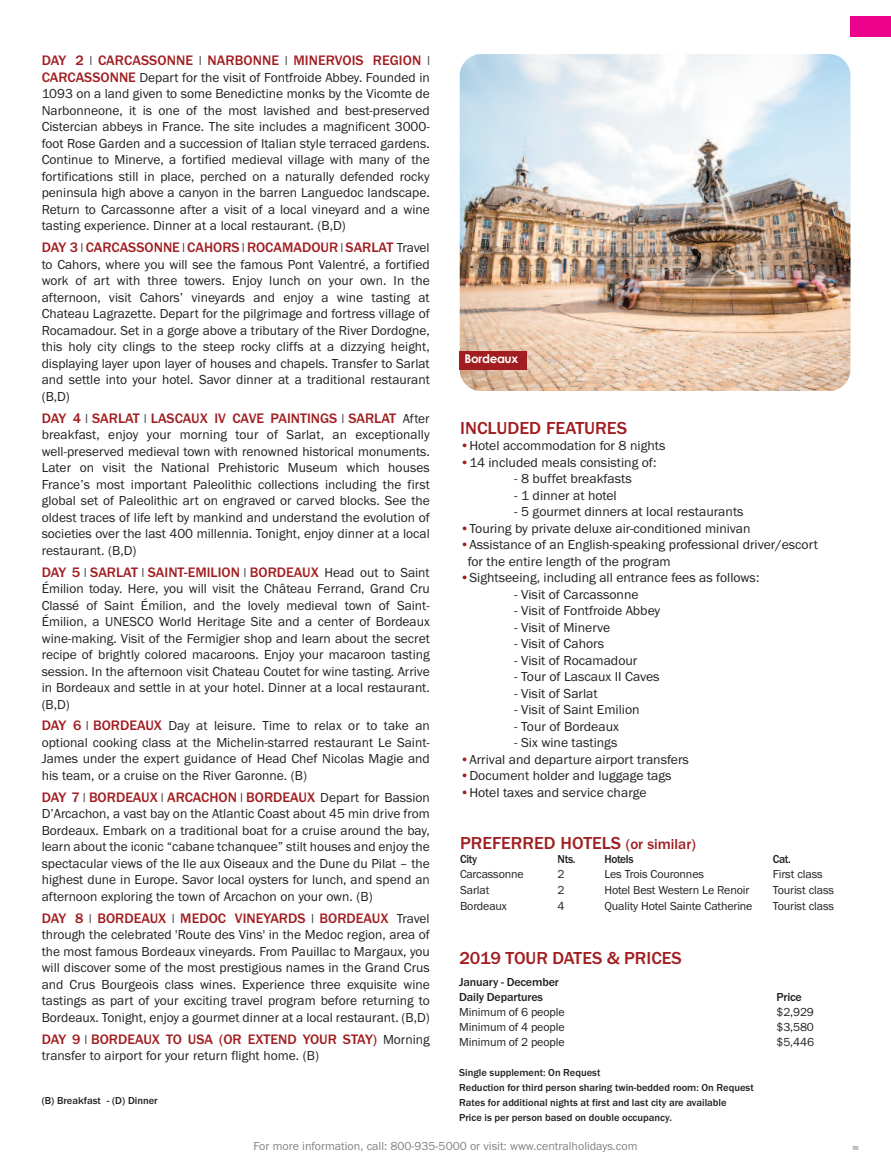
<style>
.page{position:relative;width:891px;height:1175px;background:#fff}
.page>*{position:absolute;margin:0;border:0;box-sizing:border-box;transform-origin:0 0}
.t1{font:500 18px "Franklin Gothic";color:#a11d20}
.t2{font:500 14.25px "Franklin Gothic";color:#a11d20}
.t3{font:13.5px/16.5px "Franklin Gothic";color:#231f20;text-align:justify}
.t4{font:13.5px/16.5px "Franklin Gothic";color:#231f20;text-align:justify;scale:.7 1}
.t5{font:12px "Franklin Gothic";letter-spacing:-.01em;color:#231f20}
.t6{font:12px "Franklin Gothic";color:#808285}
.t7{font:500 12px/15px "Franklin Gothic";letter-spacing:-.01em;color:#231f20}
.t8{font:500 12px "Franklin Gothic";letter-spacing:-.01em;color:#231f20;scale:.95 1}
.t9{font:12px "Franklin Gothic";letter-spacing:-.01em;color:#231f20;scale:.95 1}
.t10{font:700 12px "Century Gothic";letter-spacing:-.03em;color:#fff}
.t11{font:500 10.5px/15px "Franklin Gothic";color:#231f20}
.s1{font-weight:400;font-size:13.5px;color:#231f20}
.s2{font-weight:500;font-size:14.25px;color:#a11d20}
.s3{color:#a11d20}
.s4{font-size:15px}
</style>
<div class="page">
<div style="left:850px;top:17px;width:41px;height:20px;background:#ed028c"></div>
<img style="left:460px;top:54px;width:390px;height:336px;border-radius:22px">
<div style="left:460px;top:351px;width:67px;height:18px;background:#a11d20"></div>
<p class="t2" style="left:42px;top:52px;width:390px">DAY 2 <span class="s1">I</span> CARCASSONNE <span class="s1">I</span> NARBONNE <span class="s1">I</span> MINERVOIS REGION <span class="s1">I</span></p>
<p class="t3" style="left:42px;top:69px;width:390px"><span class="s2">CARCASSONNE</span> Depart for the visit of Fontfroide Abbey. Founded in 1093 on a land given to some Benedictine monks by the Vicomte de Narbonneone, it is one of the most lavished and best-preserved Cistercian abbeys in France. The site includes a magnificent 3000- foot Rose Garden and a succession of Italian style terraced gardens.<br>Continue to Minerve, a fortified medieval village with many of the fortifications still in place, perched on a naturally defended rocky peninsula high above a canyon in the barren Languedoc landscape.<br>Return to Carcassonne after a visit of a local vineyard and a wine tasting experience. Dinner at a local restaurant. (B,D)</p>
<p class="t2" style="left:42px;top:239px;width:390px">DAY 3 <span class="s1">I</span> CARCASSONNE <span class="s1">I</span> CAHORS <span class="s1">I</span> ROCAMADOUR <span class="s1">I</span> SARLAT <span class="s1">Travel</span></p>
<p class="t3" style="left:42px;top:256px;width:390px">to Cahors, where you will see the famous Pont Valentré, a fortified work of art with three towers. Enjoy lunch on your own. In the afternoon, visit Cahors’ vineyards and enjoy a wine tasting at Chateau Lagrazette. Depart for the pilgrimage and fortress village of Rocamadour. Set in a gorge above a tributary of the River Dordogne, this holy city clings to the steep rocky cliffs at a dizzying height, displaying layer upon layer of houses and chapels. Transfer to Sarlat and settle into your hotel. Savor dinner at a traditional restaurant (B,D)</p>
<p class="t2" style="left:42px;top:409px;width:390px">DAY 4 <span class="s1">I</span> SARLAT <span class="s1">I</span> LASCAUX IV CAVE PAINTINGS <span class="s1">I</span> SARLAT <span class="s1">After</span></p>
<p class="t3" style="left:42px;top:426px;width:390px">breakfast, enjoy your morning tour of Sarlat, an exceptionally well-preserved medieval town with renowned historical monuments.<br>Later on visit the National Prehistoric Museum which houses France’s most important Paleolithic collections including the first global set of Paleolithic art on engraved or carved blocks. See the oldest traces of life left by mankind and understand the evolution of societies over the last 400 millennia. Tonight, enjoy dinner at a local restaurant. (B,D)</p>
<p class="t2" style="left:42px;top:563px;width:390px">DAY 5 <span class="s1">I</span> SARLAT <span class="s1">I</span> SAINT-EMILION <span class="s1">I</span> BORDEAUX <span class="s1">Head out to Saint</span></p>
<p class="t3" style="left:42px;top:580px;width:390px">Émilion today. Here, you will visit the Château Ferrand, Grand Cru Classé of Saint Émilion, and the lovely medieval town of Saint-Émilion, a UNESCO World Heritage Site and a center of Bordeaux wine-making. Visit of the Fermigier shop and learn about the secret recipe of brightly colored macaroons. Enjoy your macaroon tasting session. In the afternoon visit Chateau Coutet for wine tasting. Arrive in Bordeaux and settle in at your hotel. Dinner at a local restaurant. (B,D)</p>
<p class="t4" style="left:42px;top:717px;width:556px"><span class="s2">DAY 6</span> I <span class="s2">BORDEAUX</span> Day at leisure. Time to relax or to take an optional cooking class at the Michelin-starred restaurant Le Saint-James under the expert guidance of Head Chef Nicolas Magie and his team, or a cruise on the River Garonne. (B)</p>
<p class="t2" style="left:42px;top:788px;width:390px">DAY 7 <span class="s1">I</span> BORDEAUX <span class="s1">I</span> ARCACHON <span class="s1">I</span> BORDEAUX <span class="s1">Depart for Bassion</span></p>
<p class="t3" style="left:42px;top:805px;width:390px">D’Arcachon, a vast bay on the Atlantic Coast about 45 min drive from Bordeaux. Embark on a traditional boat for a cruise around the bay, learn about the iconic “cabane tchanquee” stilt houses and enjoy the spectacular views of the Ile aux Oiseaux and the Dune du Pilat – the highest dune in Europe. Savor local oysters for lunch, and spend an afternoon exploring the town of Arcachon on your own. (B)</p>
<p class="t2" style="left:42px;top:909px;width:390px">DAY 8 <span class="s1">I</span> BORDEAUX <span class="s1">I</span> MEDOC VINEYARDS <span class="s1">I</span> BORDEAUX <span class="s1">Travel</span></p>
<p class="t3" style="left:42px;top:926px;width:390px">through the celebrated 'Route des Vins' in the Medoc region, area of the most famous Bordeaux vineyards. From Pauillac to Margaux, you will discover some of the most prestigious names in the Grand Crus and Crus Bourgeois class wines. Experience three exquisite wine tastings as part of your exciting travel program before returning to Bordeaux. Tonight, enjoy a gourmet dinner at a local restaurant. (B,D)</p>
<p class="t2" style="left:42px;top:1030px;width:390px">DAY 9 <span class="s1">I</span> BORDEAUX TO USA (OR EXTEND YOUR STAY) <span class="s1">Morning</span></p>
<p class="t3" style="left:42px;top:1047px;width:279px">transfer to airport for your return flight home. (B)</p>
<p class="t11" style="left:42px;top:1093px;width:118px">(B) Breakfast - (D) Dinner</p>
<p class="t10" style="left:465px;top:352px;width:55px">Bordeaux</p>
<h1 class="t1" style="left:460px;top:417px;width:168px">INCLUDED FEATURES</h1>
<p class="t3" style="left:460px;top:437px;width:207px"><span class="s3">•</span>Hotel accommodation for 8 nights</p>
<p class="t3" style="left:460px;top:453px;width:198px"><span class="s3">•</span>14 included meals consisting of:</p>
<p class="t3" style="left:514px;top:470px;width:119px">- 8 buffet breakfasts</p>
<p class="t3" style="left:514px;top:486px;width:104px">- 1 dinner at hotel</p>
<p class="t3" style="left:514px;top:503px;width:231px">- 5 gourmet dinners at local restaurants</p>
<p class="t3" style="left:460px;top:519px;width:292px"><span class="s3">•</span>Touring by private deluxe air-conditioned minivan</p>
<p class="t3" style="left:468px;top:536px;width:352px;text-indent:-7px"><span class="s3">•</span>Assistance of an English-speaking professional driver/escort for the entire length of the program</p>
<p class="t3" style="left:460px;top:569px;width:301px"><span class="s3">•</span>Sightseeing, including all entrance fees as follows:</p>
<p class="t3" style="left:514px;top:585px;width:126px">- Visit of Carcassonne</p>
<p class="t3" style="left:514px;top:602px;width:148px">- Visit of Fontfroide Abbey</p>
<p class="t3" style="left:514px;top:618px;width:98px">- Visit of Minerve</p>
<p class="t3" style="left:514px;top:635px;width:91px">- Visit of Cahors</p>
<p class="t3" style="left:514px;top:651px;width:125px">- Visit of Rocamadour</p>
<p class="t3" style="left:514px;top:668px;width:147px">- Tour of Lascaux II Caves</p>
<p class="t3" style="left:514px;top:684px;width:85px">- Visit of Sarlat</p>
<p class="t3" style="left:514px;top:701px;width:127px">- Visit of Saint Emilion</p>
<p class="t3" style="left:514px;top:717px;width:106px">- Tour of Bordeaux</p>
<p class="t3" style="left:514px;top:734px;width:105px">- Six wine tastings</p>
<p class="t3" style="left:460px;top:750px;width:230px"><span class="s3">•</span>Arrival and departure airport transfers</p>
<p class="t3" style="left:460px;top:767px;width:213px"><span class="s3">•</span>Document holder and luggage tags</p>
<p class="t3" style="left:460px;top:783px;width:188px"><span class="s3">•</span>Hotel taxes and service charge</p>
<h1 class="t1" style="left:460px;top:832px;width:237px">PREFERRED HOTELS <span class="s4">(or similar)</span></h1>
<p class="t8" style="left:460px;top:851px;width:19px">City</p>
<p class="t8" style="left:558px;top:851px;width:20px">Nts.</p>
<p class="t8" style="left:604px;top:851px;width:32px">Hotels</p>
<p class="t8" style="left:773px;top:851px;width:21px">Cat.</p>
<p class="t9" style="left:460px;top:867px;width:69px">Carcassonne</p>
<p class="t5" style="left:558px;top:867px;width:9px">2</p>
<p class="t5" style="left:604px;top:867px;width:101px">Les Trois Couronnes</p>
<p class="t5" style="left:773px;top:867px;width:51px">First class</p>
<p class="t5" style="left:460px;top:882px;width:31px">Sarlat</p>
<p class="t5" style="left:558px;top:882px;width:9px">2</p>
<p class="t5" style="left:604px;top:882px;width:146px">Hotel Best Western Le Renoir</p>
<p class="t5" style="left:773px;top:882px;width:63px">Tourist class</p>
<p class="t5" style="left:460px;top:898px;width:48px">Bordeaux</p>
<p class="t5" style="left:558px;top:898px;width:9px">4</p>
<p class="t5" style="left:604px;top:898px;width:150px">Quality Hotel Sainte Catherine</p>
<p class="t5" style="left:773px;top:898px;width:63px">Tourist class</p>
<h1 class="t1" style="left:459px;top:946px;width:224px">2019 TOUR DATES &amp; PRICES</h1>
<p class="t7" style="left:459px;top:974px;width:101px">January - December<br>Daily Departures</p>
<p class="t7" style="left:776px;top:989px;width:27px">Price</p>
<p class="t5" style="left:459px;top:1004px;width:107px">Minimum of 6 people</p>
<p class="t5" style="left:776px;top:1004px;width:39px">$2,929</p>
<p class="t5" style="left:459px;top:1019px;width:107px">Minimum of 4 people</p>
<p class="t5" style="left:776px;top:1019px;width:39px">$3,580</p>
<p class="t5" style="left:459px;top:1034px;width:107px">Minimum of 2 people</p>
<p class="t5" style="left:776px;top:1034px;width:39px">$5,446</p>
<p class="t11" style="left:459px;top:1064px;width:296px">Single supplement: On Request<br>Reduction for third person sharing twin-bedded room: On Request Rates for additional nights at first and last city are available<br>Price is per person based on double occupancy.</p>
<p class="t6" style="left:253px;top:1139px;width:386px">For more information, call: 800-935-5000 or visit: www.centralholidays.com</p>
<p class="t6" style="left:852px;top:1140px;width:9px">=</p>
</div>
